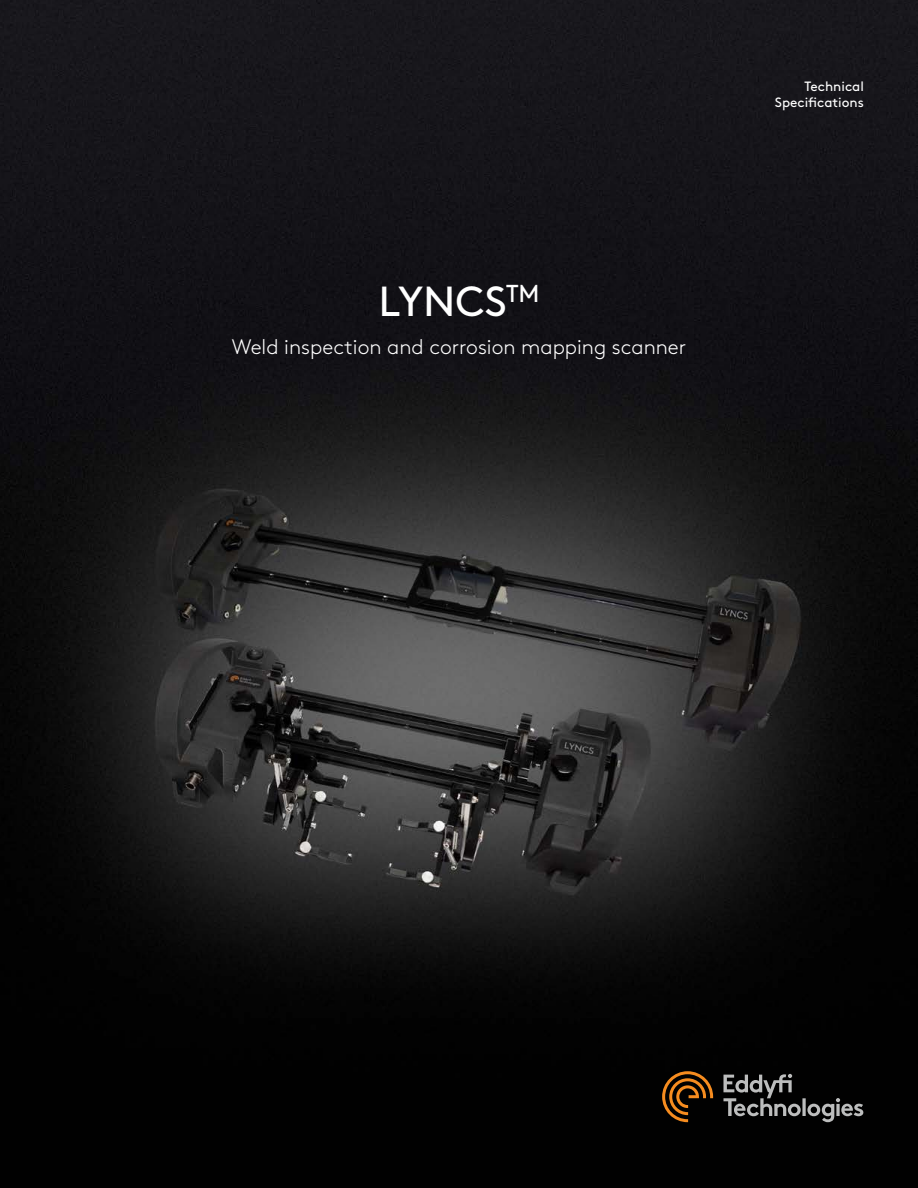
<style>
.page{position:relative;width:918px;height:1188px;background:#fff}
.page>*{position:absolute;margin:0;border:0;box-sizing:border-box;transform-origin:0 0}
.t1{font:42px "Brown Std";color:#fff}
.t2{font:300 21px "Brown Std";color:#fff}
.t3{font:13.5px/16.2px "Brown Std";color:#fff;text-align:right}
</style>
<div class="page">
<img style="left:0;top:0;width:918px;height:1188px">
<svg style="left:662px;top:1071px;width:51px;height:51px;background:#482909"></svg>
<svg style="left:723px;top:1074px;width:140px;height:48px;background:#2f2f2f"></svg>
<h1 class="t1" style="left:378px;top:277px;width:163px">LYNCS<sup>TM</sup></h1>
<p class="t2" style="left:232px;top:335px;width:456px">Weld inspection and corrosion mapping scanner</p>
<p class="t3" style="left:775px;top:78px;width:91px">Technical<br>Specifications</p>
</div>
